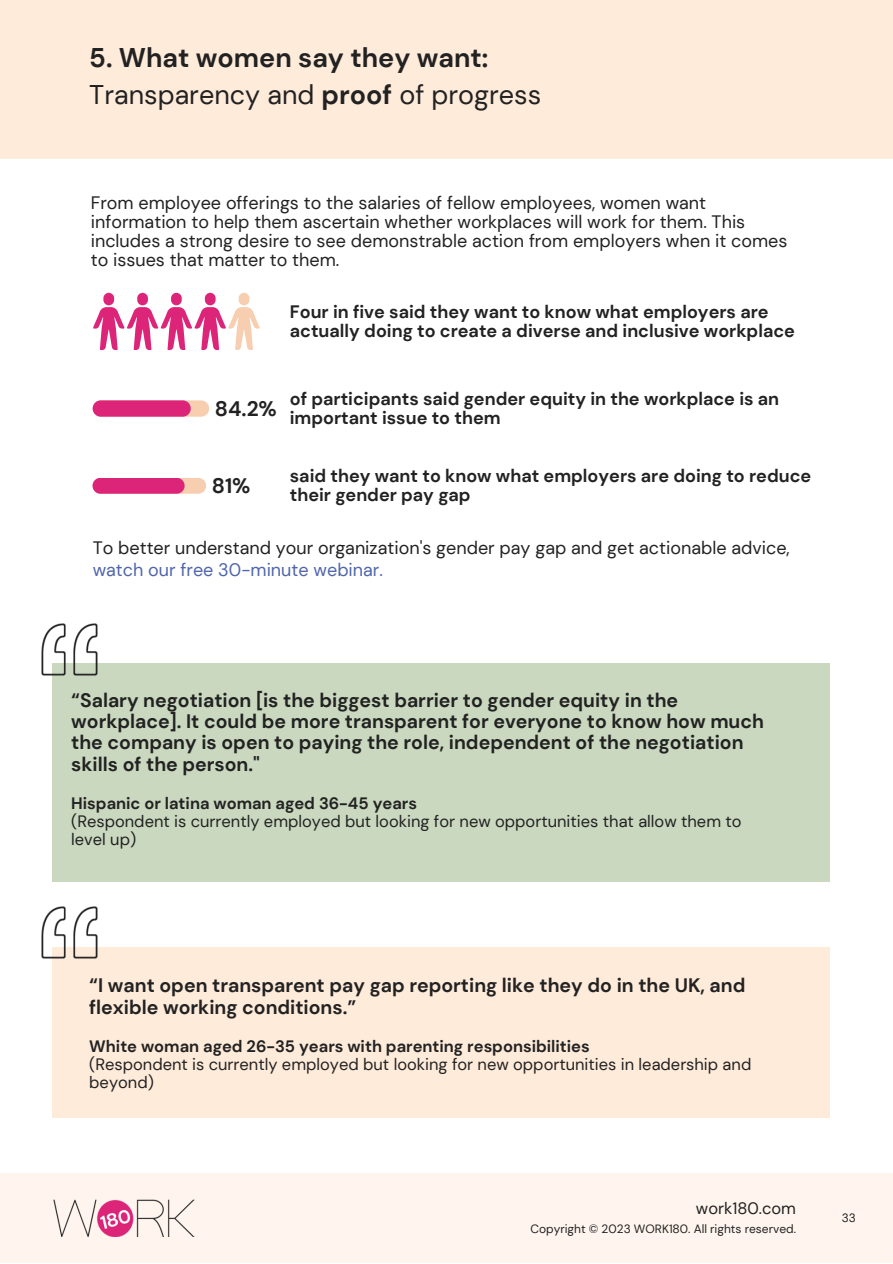
<style>
.page{position:relative;width:893px;height:1264px;background:#fff}
.page>*{position:absolute;margin:0;border:0;box-sizing:border-box;transform-origin:0 0}
.t1{font:700 27px/37px "DM Sans";color:#222}
.t2{font:700 21px "DM Sans";color:#222}
.t3{font:700 19.5px/21.3px "DM Sans";color:#222}
.t4{font:18px/19px "DM Sans";color:#222}
.t5{font:700 18px/19px "DM Sans";color:#222}
.t6{font:18px "DM Sans";color:#5065aa}
.t7{font:16.5px/18px "DM Sans";color:#222}
.t8{font:700 16.5px "DM Sans";color:#222}
.t9{font:12px "DM Sans";color:#222}
.s1{font-weight:400}
</style>
<div class="page">
<svg style="left:93px;top:400px;width:116px;height:16px;background:#e14886"></svg>
<svg style="left:93px;top:478px;width:113px;height:15px;background:#e14986"></svg>
<svg style="left:93px;top:293px;width:167px;height:57px"></svg>
<div style="left:52px;top:663px;width:777px;height:218px;background:#cad8bf"></div>
<img style="left:41px;top:623px;width:57px;height:53px">
<div style="left:52px;top:947px;width:777px;height:170px;background:#feebda"></div>
<img style="left:41px;top:906px;width:57px;height:53px">
<div style="left:0;top:1173px;width:892px;height:89px;background:#fff5ee"></div>
<img style="left:54px;top:1199px;width:140px;height:37px">
<div style="left:0;top:0;width:892px;height:158px;background:#feebda"></div>
<h1 class="t1" style="left:89px;top:39px;width:453px">5. What women say they want:<br><span class="s1">Transparency and</span> proof <span class="s1">of progress</span></h1>
<p class="t4" style="left:91px;top:193px;width:698px">From employee offerings to the salaries of fellow employees, women want information to help them ascertain whether workplaces will work for them. This includes a strong desire to see demonstrable action from employers when it comes to issues that matter to them.</p>
<p class="t5" style="left:290px;top:302px;width:506px">Four in five said they want to know what employers are actually doing to create a diverse and inclusive workplace</p>
<p class="t2" style="left:215px;top:395px;width:63px">84.2%</p>
<p class="t5" style="left:290px;top:389px;width:491px">of participants said gender equity in the workplace is an important issue to them</p>
<p class="t2" style="left:212px;top:472px;width:40px">81%</p>
<p class="t5" style="left:290px;top:466px;width:523px">said they want to know what employers are doing to reduce their gender pay gap</p>
<p class="t4" style="left:93px;top:538px;width:698px">To better understand your organization's gender pay gap and get actionable advice,</p>
<p class="t6" style="left:93px;top:557px;width:292px">watch our free 30-minute webinar.</p>
<p class="t3" style="left:71px;top:689px;width:694px">“Salary negotiation [is the biggest barrier to gender equity in the workplace]. It could be more transparent for everyone to know how much the company is open to paying the role, independent of the negotiation skills of the person."</p>
<p class="t8" style="left:71px;top:792px;width:347px">Hispanic or latina woman aged 36-45 years</p>
<p class="t7" style="left:71px;top:812px;width:671px">(Respondent is currently employed but looking for new opportunities that allow them to level up)</p>
<p class="t3" style="left:89px;top:974px;width:657px">“I want open transparent pay gap reporting like they do in the UK, and flexible working conditions.”</p>
<p class="t8" style="left:89px;top:1035px;width:502px">White woman aged 26-35 years with parenting responsibilities</p>
<p class="t7" style="left:89px;top:1055px;width:663px">(Respondent is currently employed but looking for new opportunities in leadership and beyond)</p>
<p class="t7" style="left:696px;top:1199px;width:102px">work180.com</p>
<p class="t9" style="left:530px;top:1220px;width:267px">Copyright © 2023 WORK180. All rights reserved.</p>
<p class="t9" style="left:841px;top:1209px;width:16px">33</p>
</div>
